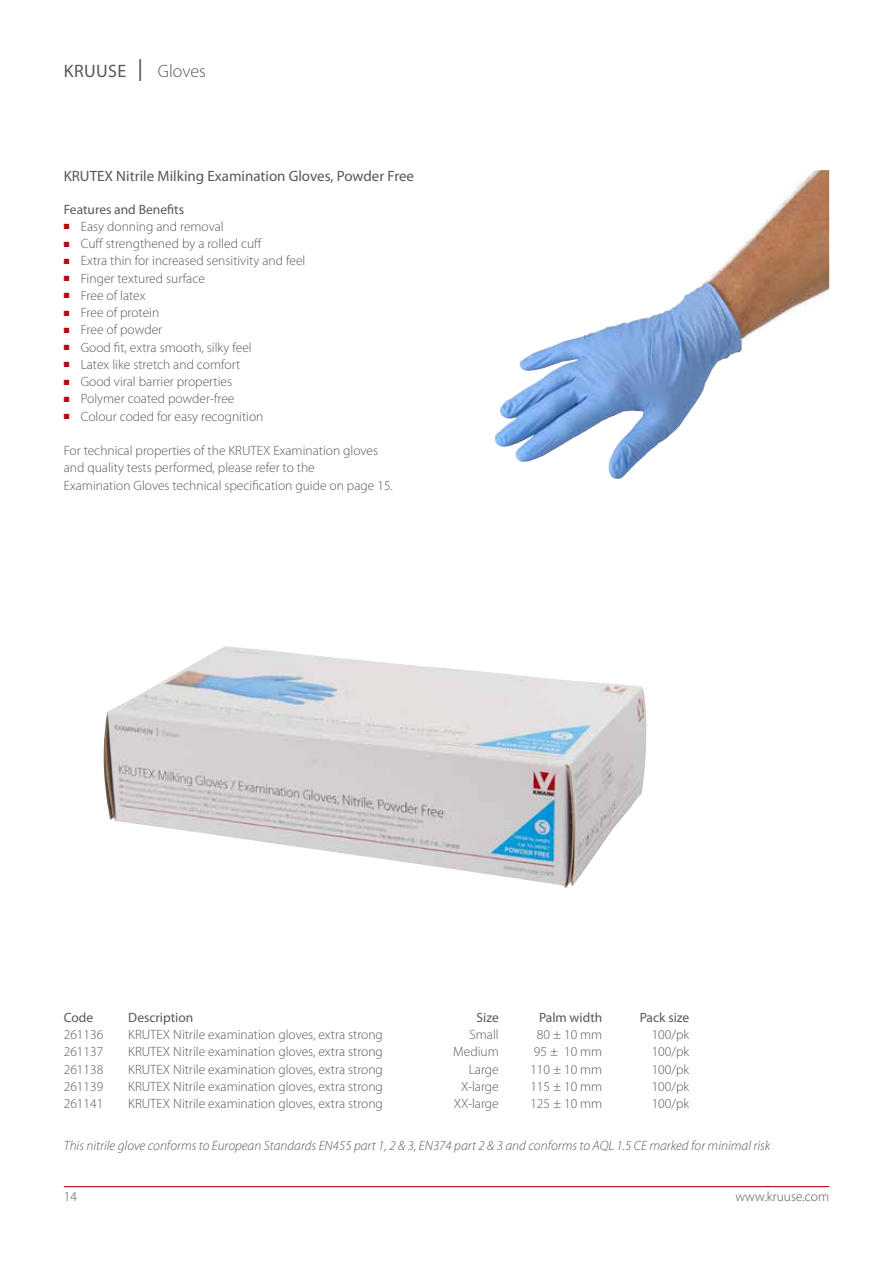
<style>
.page{position:relative;width:893px;height:1263px;background:#fff}
.page>*{position:absolute;margin:0;border:0;box-sizing:border-box;transform-origin:0 0}
.t1{font:18px "Myriad Pro";letter-spacing:.02em;color:#575756}
.t2{font:15px "Myriad Pro";color:#575756}
.t3{font:300 13.5px/17.2px "Myriad Pro";color:#575756}
.t4{font:italic 300 13.5px "Myriad Pro";color:#575756}
.t5{font:13.5px "Myriad Pro";color:#575756}
.s1{font-size:32.4px}
.s2{font-weight:300}
.s3{color:#b20e10}
</style>
<div class="page">
<hr style="left:64px;top:1186px;width:765px;height:1px;background:#b20e10">
<img style="left:494px;top:176px;width:314px;height:294px">
<img style="left:104px;top:646px;width:542px;height:242px">
<h1 class="t1" style="left:64px;top:60px;width:143px">KRUUSE <span class="s1">I</span> <span class="s2">Gloves</span></h1>
<p class="t2" style="left:64px;top:167px;width:352px">KRUTEX Nitrile Milking Examination Gloves, Powder Free</p>
<p class="t5" style="left:64px;top:201px;width:122px">Features and Benefits</p>
<p class="t3" style="left:64px;top:218px;width:162px"><span class="s3">■</span> Easy donning and removal</p>
<p class="t3" style="left:64px;top:235px;width:200px"><span class="s3">■</span> Cuff strengthened by a rolled cuff</p>
<p class="t3" style="left:64px;top:252px;width:243px"><span class="s3">■</span> Extra thin for increased sensitivity and feel</p>
<p class="t3" style="left:64px;top:269px;width:143px"><span class="s3">■</span> Finger textured surface</p>
<p class="t3" style="left:64px;top:287px;width:83px"><span class="s3">■</span> Free of latex</p>
<p class="t3" style="left:64px;top:304px;width:97px"><span class="s3">■</span> Free of protein</p>
<p class="t3" style="left:64px;top:321px;width:100px"><span class="s3">■</span> Free of powder</p>
<p class="t3" style="left:64px;top:338px;width:189px"><span class="s3">■</span> Good fit, extra smooth, silky feel</p>
<p class="t3" style="left:64px;top:356px;width:178px"><span class="s3">■</span> Latex like stretch and comfort</p>
<p class="t3" style="left:64px;top:373px;width:170px"><span class="s3">■</span> Good viral barrier properties</p>
<p class="t3" style="left:64px;top:390px;width:172px"><span class="s3">■</span> Polymer coated powder-free</p>
<p class="t3" style="left:64px;top:407px;width:201px"><span class="s3">■</span> Colour coded for easy recognition</p>
<p class="t3" style="left:64px;top:442px;width:331px">For technical properties of the KRUTEX Examination gloves and quality tests performed, please refer to the<br>Examination Gloves technical specification guide on page 15.</p>
<p class="t5" style="left:64px;top:1009px;width:31px">Code</p>
<p class="t5" style="left:128px;top:1009px;width:67px">Description</p>
<p class="t5" style="left:477px;top:1009px;width:24px">Size</p>
<p class="t5" style="left:539px;top:1009px;width:65px">Palm width</p>
<p class="t5" style="left:640px;top:1009px;width:51px">Pack size</p>
<p class="t3" style="left:64px;top:1026px;width:41px">261136</p>
<p class="t3" style="left:128px;top:1026px;width:256px">KRUTEX Nitrile examination gloves, extra strong</p>
<p class="t3" style="left:470px;top:1026px;width:31px">Small</p>
<p class="t3" style="left:537px;top:1026px;width:67px">80 ± 10 mm</p>
<p class="t3" style="left:652px;top:1026px;width:39px">100/pk</p>
<p class="t3" style="left:64px;top:1043px;width:41px">261137</p>
<p class="t3" style="left:128px;top:1043px;width:256px">KRUTEX Nitrile examination gloves, extra strong</p>
<p class="t3" style="left:453px;top:1043px;width:47px">Medium</p>
<p class="t3" style="left:534px;top:1043px;width:70px">95 ± 10 mm</p>
<p class="t3" style="left:652px;top:1043px;width:39px">100/pk</p>
<p class="t3" style="left:64px;top:1060px;width:41px">261138</p>
<p class="t3" style="left:128px;top:1060px;width:256px">KRUTEX Nitrile examination gloves, extra strong</p>
<p class="t3" style="left:469px;top:1060px;width:31px">Large</p>
<p class="t3" style="left:530px;top:1060px;width:73px">110 ± 10 mm</p>
<p class="t3" style="left:652px;top:1060px;width:39px">100/pk</p>
<p class="t3" style="left:64px;top:1078px;width:41px">261139</p>
<p class="t3" style="left:128px;top:1078px;width:256px">KRUTEX Nitrile examination gloves, extra strong</p>
<p class="t3" style="left:461px;top:1078px;width:39px">X-large</p>
<p class="t3" style="left:530px;top:1078px;width:73px">115 ± 10 mm</p>
<p class="t3" style="left:652px;top:1078px;width:39px">100/pk</p>
<p class="t3" style="left:64px;top:1095px;width:41px">261141</p>
<p class="t3" style="left:128px;top:1095px;width:256px">KRUTEX Nitrile examination gloves, extra strong</p>
<p class="t3" style="left:454px;top:1095px;width:46px">XX-large</p>
<p class="t3" style="left:530px;top:1095px;width:73px">125 ± 10 mm</p>
<p class="t3" style="left:652px;top:1095px;width:39px">100/pk</p>
<p class="t4" style="left:64px;top:1137px;width:708px">This nitrile glove conforms to European Standards EN455 part 1, 2 &amp; 3, EN374 part 2 &amp; 3 and conforms to AQL 1.5 CE marked for minimal risk</p>
<p class="t3" style="left:64px;top:1188px;width:15px">14</p>
<p class="t3" style="left:735px;top:1188px;width:95px">www.kruuse.com</p>
</div>
